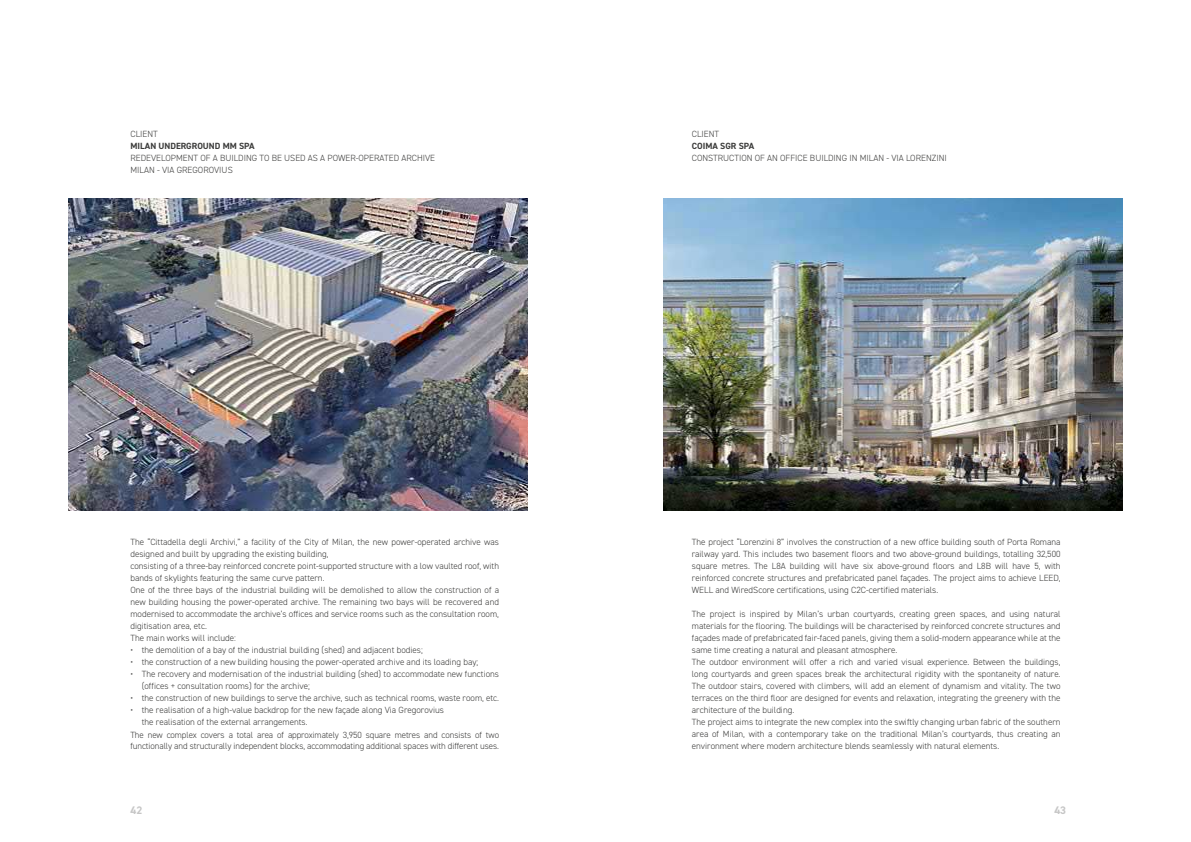
<style>
.page{position:relative;width:1191px;height:842px;background:#fff}
.page>*{position:absolute;margin:0;border:0;box-sizing:border-box;transform-origin:0 0}
.t1{font:700 11px "DIN2014";color:#c6c6c6}
.t2{font:300 9px/12px "DIN2014";color:#3c3c3b}
.t3{font:700 9px "DIN2014";color:#3c3c3b}
</style>
<div class="page">
<img style="left:663px;top:198px;width:460px;height:312px">
<img style="left:68px;top:198px;width:459px;height:312px">
<p class="t2" style="left:130px;top:128px;width:29px">CLIENT</p>
<p class="t3" style="left:130px;top:140px;width:126px">MILAN UNDERGROUND MM SPA</p>
<p class="t2" style="left:130px;top:152px;width:306px">REDEVELOPMENT OF A BUILDING TO BE USED AS A POWER-OPERATED ARCHIVE<br>MILAN - VIA GREGOROVIUS</p>
<p class="t2" style="left:130px;top:536px;width:370px">The “Cittadella degli Archivi,” a facility of the City of Milan, the new power-operated archive was</p>
<p class="t2" style="left:130px;top:548px;width:200px">designed and built by upgrading the existing building,</p>
<p class="t2" style="left:130px;top:560px;width:370px">consisting of a three-bay reinforced concrete point-supported structure with a low vaulted roof, with</p>
<p class="t2" style="left:130px;top:572px;width:196px">bands of skylights featuring the same curve pattern.</p>
<p class="t2" style="left:130px;top:584px;width:370px">One of the three bays of the industrial building will be demolished to allow the construction of a</p>
<p class="t2" style="left:130px;top:596px;width:370px">new building housing the power-operated archive. The remaining two bays will be recovered and</p>
<p class="t2" style="left:130px;top:608px;width:370px">modernised to accommodate the archive’s offices and service rooms such as the consultation room,</p>
<p class="t2" style="left:130px;top:620px;width:78px">digitisation area, etc.</p>
<p class="t2" style="left:130px;top:632px;width:107px">The main works will include:</p>
<p class="t2" style="left:142px;top:644px;width:282px">the demolition of a bay of the industrial building (shed) and adjacent bodies;</p>
<p class="t2" style="left:142px;top:656px;width:338px">the construction of a new building housing the power-operated archive and its loading bay;</p>
<p class="t2" style="left:142px;top:668px;width:359px">The recovery and modernisation of the industrial building (shed) to accommodate new functions</p>
<p class="t2" style="left:142px;top:680px;width:169px">(offices + consultation rooms) for the archive;</p>
<p class="t2" style="left:142px;top:692px;width:359px">the construction of new buildings to serve the archive, such as technical rooms, waste room, etc.</p>
<p class="t2" style="left:142px;top:704px;width:304px">the realisation of a high-value backdrop for the new façade along Via Gregorovius</p>
<p class="t2" style="left:142px;top:716px;width:167px">the realisation of the external arrangements.</p>
<p class="t2" style="left:130px;top:728px;width:370px">The new complex covers a total area of approximately 3,950 square metres and consists of two</p>
<p class="t2" style="left:130px;top:740px;width:370px">functionally and structurally independent blocks, accommodating additional spaces with different uses.</p>
<p class="t2" style="left:130px;top:644px;width:4px;text-align:justify">• • •</p>
<p class="t2" style="left:130px;top:692px;width:4px">• •</p>
<p class="t2" style="left:692px;top:128px;width:29px">CLIENT</p>
<p class="t3" style="left:692px;top:140px;width:64px">COIMA SGR SPA</p>
<p class="t2" style="left:692px;top:152px;width:256px">CONSTRUCTION OF AN OFFICE BUILDING IN MILAN - VIA LORENZINI</p>
<p class="t2" style="left:692px;top:536px;width:370px;text-align:justify">The project “Lorenzini 8” involves the construction of a new office building south of Porta Romana railway yard. This includes two basement floors and two above-ground buildings, totalling 32,500 square metres. The L8A building will have six above-ground floors and L8B will have 5, with reinforced concrete structures and prefabricated panel façades. The project aims to achieve LEED, WELL and WiredScore certifications, using C2C-certified materials.</p>
<p class="t2" style="left:692px;top:608px;width:370px">The project is inspired by Milan’s urban courtyards, creating green spaces, and using natural materials for the flooring. The buildings will be characterised by reinforced concrete structures and façades made of prefabricated fair-faced panels, giving them a solid-modern appearance while at the same time creating a natural and pleasant atmosphere.<br>The outdoor environment will offer a rich and varied visual experience. Between the buildings, long courtyards and green spaces break the architectural rigidity with the spontaneity of nature.<br>The outdoor stairs, covered with climbers, will add an element of dynamism and vitality. The two terraces on the third floor are designed for events and relaxation, integrating the greenery with the architecture of the building.<br>The project aims to integrate the new complex into the swiftly changing urban fabric of the southern area of Milan, with a contemporary take on the traditional Milan’s courtyards, thus creating an environment where modern architecture blends seamlessly with natural elements.</p>
<p class="t1" style="left:130px;top:802px;width:13px">42</p>
<p class="t1" style="left:1054px;top:802px;width:13px">43</p>
</div>
